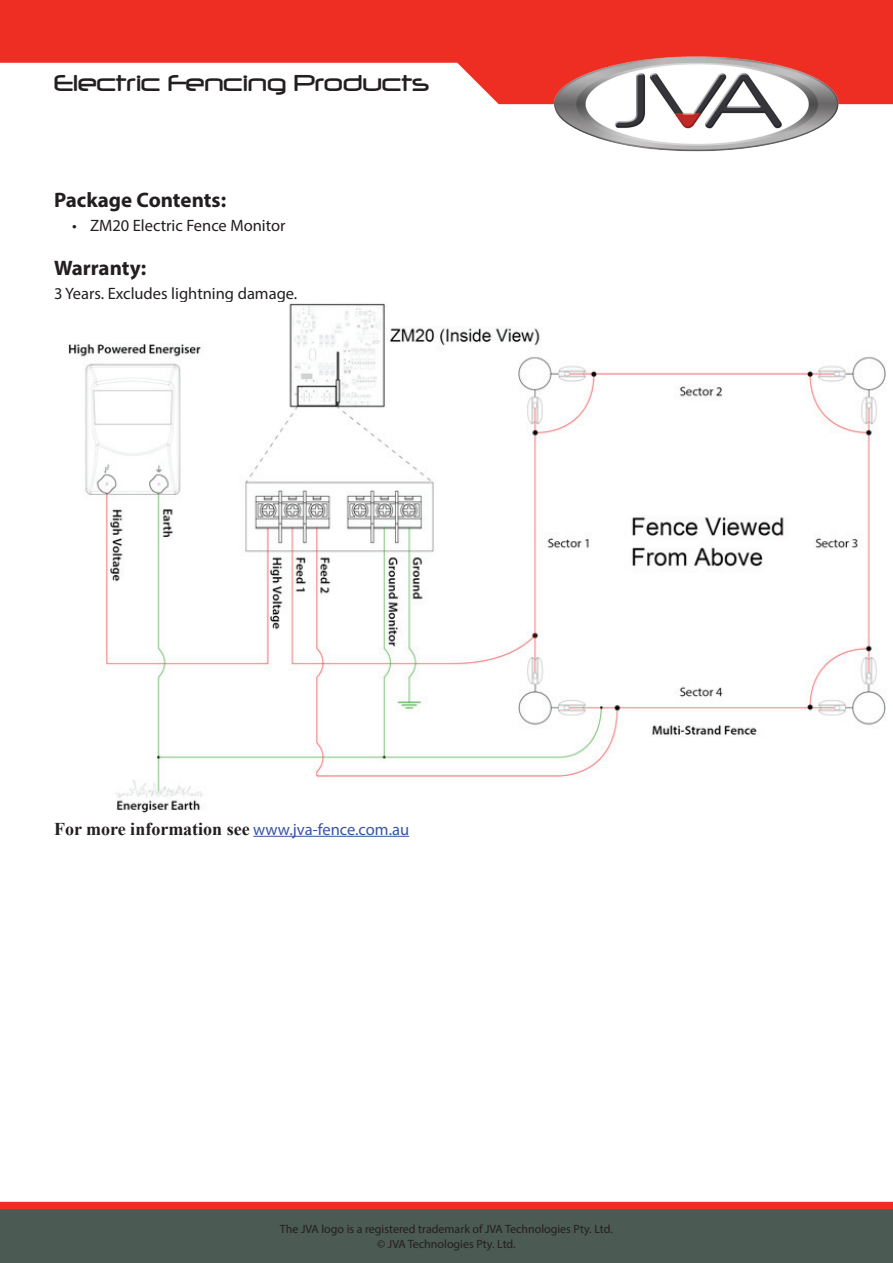
<style>
.page{position:relative;width:893px;height:1263px;background:#fff}
.page>*{position:absolute;margin:0;border:0;box-sizing:border-box;transform-origin:0 0}
.t1{font:27px "Neuropol";color:#231f20}
.t2{font:700 21px "Myriad Pro";color:#231f20}
.t3{font:700 18px "Times New Roman";color:#231f20}
.t4{font:16.5px "Myriad Pro";color:#231f20}
.t5{font:12px/14.4px "Myriad Pro";color:#231f20;text-align:center}
.s1{font-family:"Myriad Pro";font-weight:400;font-size:16.5px;color:#3853a3}
</style>
<div class="page">
<svg style="left:0;top:0;width:893px;height:104px;fill:#ee2e22"></svg>
<svg style="left:0;top:1202px;width:893px;height:61px;background:#5e544c"></svg>
<img style="left:533px;top:40px;width:326px;height:112px">
<hr style="left:253px;top:836px;width:156px;height:1px;background:#3853a3">
<img style="left:68px;top:303px;width:818px;height:510px">
<h1 class="t1" style="left:54px;top:69px;width:377px">Electric Fencing Products</h1>
<h2 class="t2" style="left:54px;top:186px;width:174px">Package Contents:</h2>
<h3 class="t4" style="left:72px;top:216px;width:215px">• ZM20 Electric Fence Monitor</h3>
<h2 class="t2" style="left:54px;top:254px;width:94px">Warranty:</h2>
<h3 class="t4" style="left:54px;top:283px;width:245px">3 Years. Excludes lightning damage.</h3>
<h3 class="t3" style="left:54px;top:816px;width:357px">For more information see <span class="s1">www.jva-fence.com.au</span></h3>
<p class="t5" style="left:280px;top:1222px;width:334px">The JVA logo is a registered trademark of JVA Technologies Pty. Ltd. © JVA Technologies Pty. Ltd.</p>
</div>
